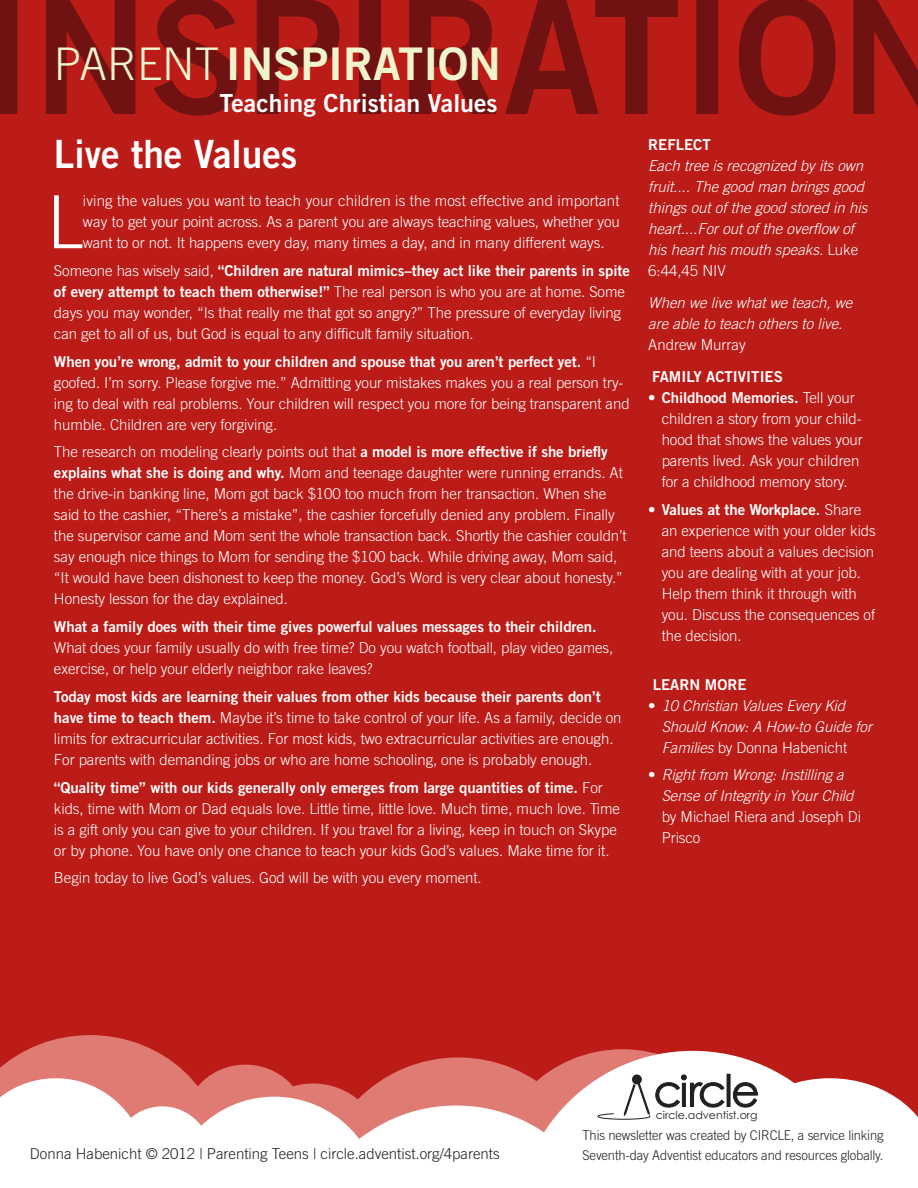
<style>
.page{position:relative;width:918px;height:1188px;background:#bb1c18}
.page>*{position:absolute;margin:0;border:0;box-sizing:border-box;transform-origin:0 0}
.t1{font:300 73.2px "Trade Gothic";color:#fff}
.t2{font:45px "Trade Gothic Bold Two";color:#f0f4cd}
.t3{font:39px "Trade Gothic Bold Two";color:#fff;scale:.95 1}
.t4{font:24.9px "Trade Gothic Bold Two";color:#fff}
.t5{font:300 15px/21px "Trade Gothic";letter-spacing:-.005em;color:#fff}
.t6{font:15px/21px "Trade Gothic Bold Two";letter-spacing:-.005em;color:#fff}
.t7{font:italic 300 15px/21px "Trade Gothic";color:#fff}
.t8{font:300 15px "Trade Gothic";color:#231f20}
.t9{font:300 13.5px "Trade Gothic";letter-spacing:-.01em;color:#231f20;scale:.96 1}
.t10{font:10.95px "Century Gothic";color:#231f20}
.s1{font-family:"Trade Gothic";font-weight:300}
.s2{font-family:"Trade Gothic Bold Two";font-weight:400}
.s3{font-style:normal}
</style>
<div class="page">
<svg style="left:0;top:1035px;width:918px;height:153px"></svg>
<svg style="left:0;top:0;width:918px;height:116px"></svg>
<h2 class="t2" style="left:54px;top:36px;width:449px"><span class="s1">PARENT</span> INSPIRATION</h2>
<h3 class="t4" style="left:219px;top:87px;width:280px">Teaching Christian Values</h3>
<h3 class="t3" style="left:54px;top:130px;width:258px">Live the Values</h3>
<h1 class="t1" style="left:47px;top:179px;width:38px">L</h1>
<p class="t5" style="left:83px;top:190px;width:539px;text-align:justify">iving the values you want to teach your children is the most effective and important way to get your point across. As a parent you are always teaching values, whether you want to or not. It happens every day, many times a day, and in many different ways.</p>
<p class="t6" style="left:54px;top:260px;width:578px"><span class="s1">Someone has wisely said,</span> “Children are natural mimics–they act like their parents in spite of every attempt to teach them otherwise!” <span class="s1">The real person is who you are at home. Some</span></p>
<p class="t5" style="left:54px;top:302px;width:569px">days you may wonder, “Is that really me that got so angry?” The pressure of everyday living can get to all of us, but God is equal to any difficult family situation.</p>
<p class="t6" style="left:54px;top:351px;width:544px">When you’re wrong, admit to your children and spouse that you aren’t perfect yet. <span class="s1">“I</span></p>
<p class="t5" style="left:54px;top:372px;width:577px">goofed. I’m sorry. Please forgive me.” Admitting your mistakes makes you a real person try&shy;ing to deal with real problems. Your children will respect you more for being transparent and humble. Children are very forgiving.</p>
<p class="t5" style="left:54px;top:441px;width:574px">The research on modeling clearly points out that <span class="s2">a model is more effective if she briefly explains what she is doing and why.</span> Mom and teenage daughter were running errands. At the drive-in banking line, Mom got back $100 too much from her transaction. When she said to the cashier, “There’s a mistake”, the cashier forcefully denied any problem. Finally the supervisor came and Mom sent the whole transaction back. Shortly the cashier couldn’t say enough nice things to Mom for sending the $100 back. While driving away, Mom said, “It would have been dishonest to keep the money. God’s Word is very clear about honesty.” Honesty lesson for the day explained.</p>
<p class="t6" style="left:54px;top:616px;width:544px">What a family does with their time gives powerful values messages to their children.</p>
<p class="t5" style="left:54px;top:637px;width:561px">What does your family usually do with free time? Do you watch football, play video games, exercise, or help your elderly neighbor rake leaves?</p>
<p class="t6" style="left:54px;top:686px;width:548px">Today most kids are learning their values from other kids because their parents don’t</p>
<p class="t5" style="left:54px;top:707px;width:569px"><span class="s2">have time to teach them.</span> Maybe it’s time to take control of your life. As a family, decide on limits for extracurricular activities. For most kids, two extracurricular activities are enough.<br>For parents with demanding jobs or who are home schooling, one is probably enough.</p>
<p class="t6" style="left:54px;top:777px;width:550px">“Quality time” with our kids generally only emerges from large quantities of time. <span class="s1">For</span></p>
<p class="t5" style="left:54px;top:798px;width:568px">kids, time with Mom or Dad equals love. Little time, little love. Much time, much love. Time is a gift only you can give to your children. If you travel for a living, keep in touch on Skype or by phone. You have only one chance to teach your kids God’s values. Make time for it.</p>
<p class="t5" style="left:54px;top:867px;width:429px">Begin today to live God’s values. God will be with you every moment.</p>
<p class="t6" style="left:648px;top:134px;width:64px">REFLECT</p>
<p class="t7" style="left:648px;top:155px;width:221px">Each tree is recognized by its own fruit.... The good man brings good things out of the good stored in his heart....For out of the overflow of his heart his mouth speaks. <span class="s3">Luke<br>6:44,45 NIV</span></p>
<p class="t7" style="left:648px;top:292px;width:206px">When we live what we teach, we are able to teach others to live.</p>
<p class="t5" style="left:648px;top:334px;width:99px">Andrew Murray</p>
<p class="t6" style="left:652px;top:366px;width:132px">FAMILY ACTIVITIES</p>
<p class="t6" style="left:648px;top:387px;width:208px"><span class="s1">•</span> Childhood Memories. <span class="s1">Tell your</span></p>
<p class="t5" style="left:662px;top:408px;width:203px">children a story from your child&shy;hood that shows the values your parents lived. Ask your children for a childhood memory story.</p>
<p class="t6" style="left:648px;top:499px;width:215px"><span class="s1">•</span> Values at the Workplace. <span class="s1">Share</span></p>
<p class="t5" style="left:662px;top:520px;width:216px">an experience with your older kids and teens about a values decision you are dealing with at your job.<br>Help them think it through with you. Discuss the consequences of the decision.</p>
<p class="t6" style="left:653px;top:674px;width:95px">LEARN MORE</p>
<p class="t7" style="left:662px;top:695px;width:212px;text-indent:-14px"><span class="s3">•</span> 10 Christian Values Every Kid<br>Should Know: A How-to Guide for<br>Families <span class="s3">by Donna Habenicht</span></p>
<p class="t7" style="left:662px;top:764px;width:193px;text-indent:-14px"><span class="s3">•</span> Right from Wrong: Instilling a<br>Sense of Integrity in Your Child</p>
<p class="t5" style="left:662px;top:806px;width:201px">by Michael Riera and Joseph Di<br>Prisco</p>
<p class="t10" style="left:656px;top:1109px;width:103px">circle.adventist.org</p>
<p class="t9" style="left:583px;top:1127px;width:315px">This newsletter was created by CIRCLE, a service linking</p>
<p class="t8" style="left:30px;top:1145px;width:471px">Donna Habenicht © 2012 | Parenting Teens | circle.adventist.org/4parents</p>
<p class="t9" style="left:583px;top:1147px;width:315px">Seventh-day Adventist educators and resources globally.</p>
</div>
